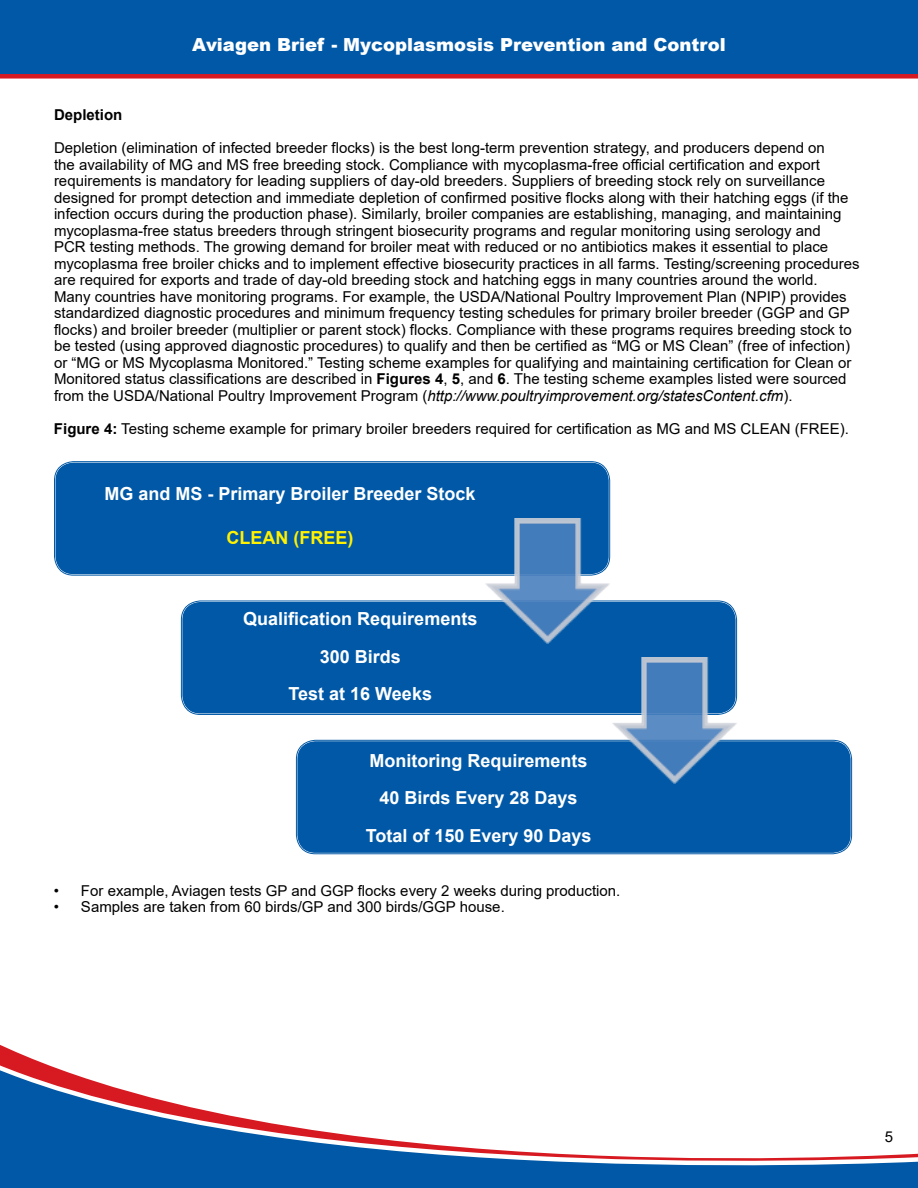
<style>
.page{position:relative;width:918px;height:1188px;background:#fff}
.page>*{position:absolute;margin:0;border:0;box-sizing:border-box;transform-origin:0 0}
.t1{font:700 18px/37.5px "Arial";color:#fff;text-align:center}
.t2{font:900 18px "Arial";color:#fff}
.t3{font:700 18px "Arial";color:#fff101}
.t4{font:15px/16.5px "Arial";color:#000}
.t5{font:700 15px "Arial";color:#000}
.s1{font-weight:700}
.s2{font-style:italic}
</style>
<div class="page">
<svg style="left:0;top:1051px;width:918px;height:137px"></svg>
<div style="left:0;top:0;width:918px;height:79px;background:#0158a6"></div>
<div style="left:56px;top:463px;width:553px;height:111px;background:#0158a6;border-radius:18px"></div>
<div style="left:54px;top:461px;width:556px;height:115px;border:1px solid #0158a6;border-radius:19px"></div>
<div style="left:56px;top:463px;width:552px;height:111px;border:1px solid #0158a6;border-radius:17px"></div>
<div style="left:182px;top:602px;width:554px;height:111px;background:#0158a6;border-radius:18px"></div>
<div style="left:181px;top:600px;width:556px;height:115px;border:1px solid #0158a6;border-radius:19px"></div>
<div style="left:183px;top:602px;width:552px;height:111px;border:1px solid #0158a6;border-radius:17px"></div>
<div style="left:297px;top:741px;width:554px;height:112px;background:#0158a6;border-radius:18px"></div>
<div style="left:296px;top:740px;width:556px;height:114px;border:1px solid #0158a6;border-radius:19px"></div>
<div style="left:298px;top:742px;width:552px;height:110px;border:1px solid #0158a6;border-radius:17px"></div>
<img style="left:485px;top:518px;width:125px;height:126px">
<img style="left:612px;top:658px;width:125px;height:125px">
<p class="t2" style="left:192px;top:32px;width:535px">Aviagen Brief - Mycoplasmosis Prevention and Control</p>
<p class="t5" style="left:54px;top:104px;width:70px">Depletion</p>
<p class="t4" style="left:54px;top:139px;width:807px">Depletion (elimination of infected breeder flocks) is the best long-term prevention strategy, and producers depend on<br>the availability of MG and MS free breeding stock. Compliance with mycoplasma-free official certification and export requirements is mandatory for leading suppliers of day-old breeders. Suppliers of breeding stock rely on surveillance designed for prompt detection and immediate depletion of confirmed positive flocks along with their hatching eggs (if the infection occurs during the production phase). Similarly, broiler companies are establishing, managing, and maintaining mycoplasma-free status breeders through stringent biosecurity programs and regular monitoring using serology and<br>PCR testing methods. The growing demand for broiler meat with reduced or no antibiotics makes it essential to place mycoplasma free broiler chicks and to implement effective biosecurity practices in all farms. Testing/screening procedures are required for exports and trade of day-old breeding stock and hatching eggs in many countries around the world.<br>Many countries have monitoring programs. For example, the USDA/National Poultry Improvement Plan (NPIP) provides standardized diagnostic procedures and minimum frequency testing schedules for primary broiler breeder (GGP and GP flocks) and broiler breeder (multiplier or parent stock) flocks. Compliance with these programs requires breeding stock to be tested (using approved diagnostic procedures) to qualify and then be certified as “MG or MS Clean” (free of infection) or “MG or MS Mycoplasma Monitored.” Testing scheme examples for qualifying and maintaining certification for Clean or Monitored status classifications are described in <span class="s1">Figures 4</span>, <span class="s1">5</span>, and <span class="s1">6</span>. The testing scheme examples listed were sourced from the USDA/National Poultry Improvement Program (<span class="s2">http://www.poultryimprovement.org/statesContent.cfm</span>).</p>
<p class="t4" style="left:54px;top:420px;width:796px"><span class="s1">Figure 4:</span> Testing scheme example for primary broiler breeders required for certification as MG and MS CLEAN (FREE).</p>
<p class="t1" style="left:104px;top:475px;width:373px">MG and MS - Primary Broiler Breeder Stock</p>
<p class="t3" style="left:226px;top:525px;width:128px">CLEAN (FREE)</p>
<p class="t1" style="left:243px;top:601px;width:236px">Qualification Requirements<br>300 Birds<br>Test at 16 Weeks</p>
<p class="t1" style="left:366px;top:742px;width:227px">Monitoring Requirements<br>40 Birds Every 28 Days<br>Total of 150 Every 90 Days</p>
<p class="t4" style="left:54px;top:882px;width:568px">• For example, Aviagen tests GP and GGP flocks every 2 weeks during production.</p>
<p class="t4" style="left:54px;top:898px;width:452px">• Samples are taken from 60 birds/GP and 300 birds/GGP house.</p>
<p class="t4" style="left:885px;top:1128px;width:10px">5</p>
</div>
